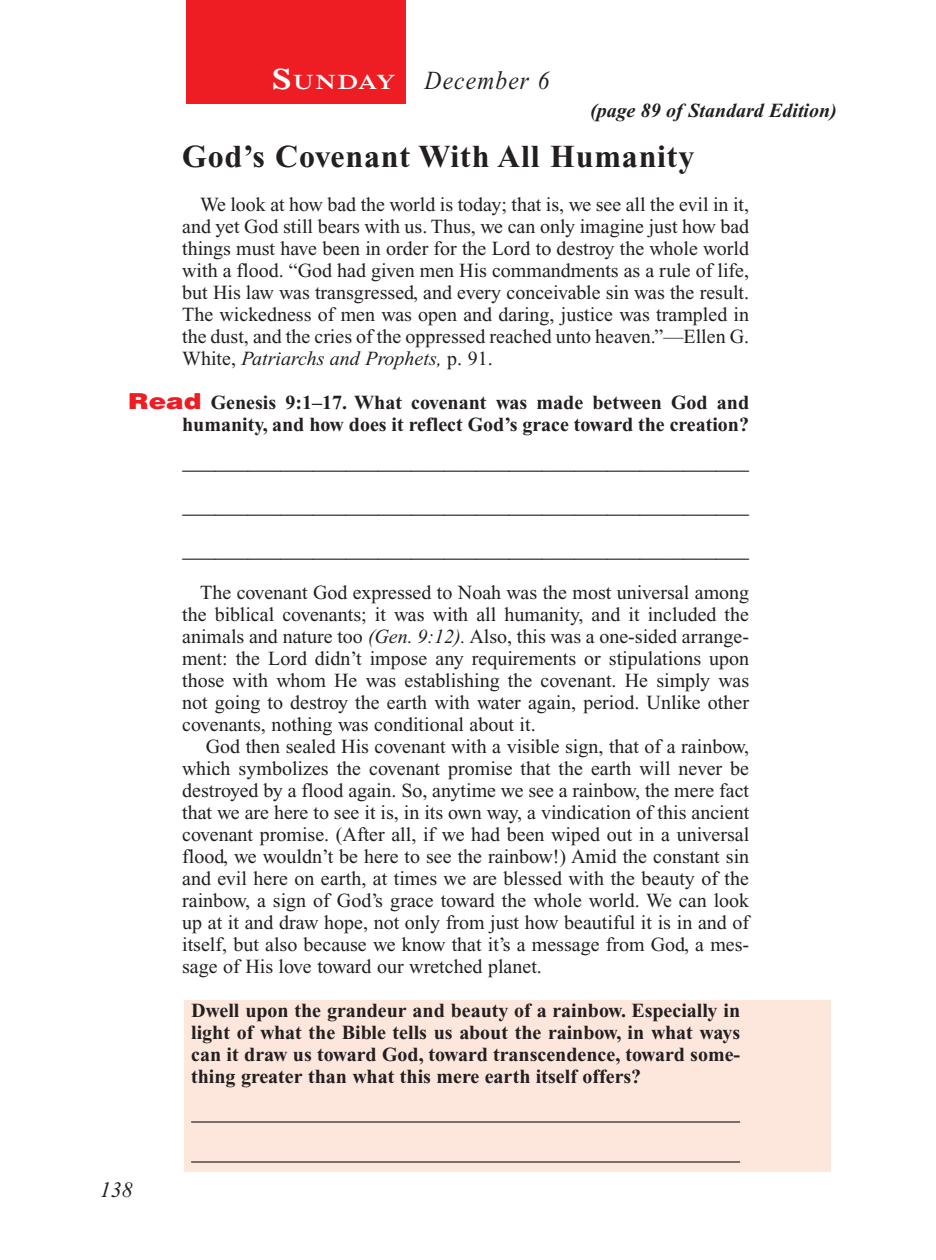
<style>
.page{position:relative;width:936px;height:1260px;background:#fff}
.page>*{position:absolute;margin:0;border:0;box-sizing:border-box;transform-origin:0 0}
.Head{font:700 32px "Times New Roman PS Std";letter-spacing:.025em;color:#231f20}
.Lesson_Dates{font:italic 26px "Times New Roman PS Std";letter-spacing:.05em;color:#231f20;scale:.9 1}
.Blank_Lines_SB{font:22px "Times New Roman PS Std";color:#231f20}
.Blank_Lines{font:22px "Times New Roman PS Std";color:#231f20}
.PageNumbers{font:italic 22px "Times New Roman PS Std";color:#231f20}
.Daily_Header{font:600 21px "Times NRMT Std";letter-spacing:.045em;color:#fff;scale:1.1 1}
.Body{font:20px/22px "Times New Roman PS Std";color:#231f20;text-align:justify}
.x-screened_box-text{font:700 20px/22px "Times New Roman PS Std";color:#231f20;text-align:justify}
.Question{font:700 20px/22px "Times New Roman PS Std";color:#231f20;text-align:right}
.Page_from_SE{font:italic 700 20px "Times New Roman PS Std";color:#231f20}
.s1{font-size:30px}
.s2{font-style:italic}
.s3{font-family:"Helvetica LT Std";font-weight:900;font-size:22px;color:#ee1d23}
</style>
<div class="page">
<div style="left:186px;top:0;width:220px;height:103px;background:#ee1d23"></div>
<div style="left:184px;top:1001px;width:646px;height:171px;background:#fde7dc"></div>
<hr style="left:191px;top:1121px;width:549px;height:2px;background:#231f20">
<hr style="left:191px;top:1161px;width:549px;height:2px;background:#231f20">
<p class="Daily_Header" style="left:272px;top:70px;width:114px"><span class="s1">S</span>UNDAY</p>
<p class="Lesson_Dates" style="left:425px;top:66px;width:140px">December 6</p>
<p class="Page_from_SE" style="left:590px;top:100px;width:248px">(page 89 of Standard Edition)</p>
<p class="Head" style="left:182px;top:138px;width:514px">God’s Covenant With All Humanity</p>
<p class="Body" style="left:182px;top:193px;width:569px;text-indent:18px">We look at how bad the world is today; that is, we see all the evil in it, and yet God still bears with us. Thus, we can only imagine just how bad things must have been in order for the Lord to destroy the whole world with a flood. “God had given men His commandments as a rule of life, but His law was transgressed, and every conceivable sin was the result.<br>The wickedness of men was open and daring, justice was trampled in the dust, and the cries of the oppressed reached unto heaven.”—Ellen G.<br>White, <span class="s2">Patriarchs and Prophets,</span> p. 91.</p>
<p class="Question" style="left:128px;top:391px;width:623px"><span class="s3">Read</span> Genesis 9:1–17. What covenant was made between God and humanity, and how does it reflect God’s grace toward the creation?</p>
<p class="Blank_Lines_SB" style="left:183px;top:449px;width:568px">____________________________________________________</p>
<p class="Blank_Lines" style="left:183px;top:493px;width:568px">____________________________________________________</p>
<p class="PageNumbers" style="left:100px;top:1178px;width:34px">138</p>
<p class="Blank_Lines_SB" style="left:183px;top:537px;width:568px">____________________________________________________</p>
<p class="Body" style="left:182px;top:581px;width:569px;text-indent:18px">The covenant God expressed to Noah was the most universal among the biblical covenants; it was with all humanity, and it included the animals and nature too <span class="s2">(Gen. 9:12).</span> Also, this was a one-sided arrange&shy;ment: the Lord didn’t impose any requirements or stipulations upon those with whom He was establishing the covenant. He simply was not going to destroy the earth with water again, period. Unlike other covenants, nothing was conditional about it.</p>
<p class="Body" style="left:182px;top:735px;width:569px;text-indent:24px">God then sealed His covenant with a visible sign, that of a rainbow, which symbolizes the covenant promise that the earth will never be destroyed by a flood again. So, anytime we see a rainbow, the mere fact that we are here to see it is, in its own way, a vindication of this ancient covenant promise. (After all, if we had been wiped out in a universal flood, we wouldn’t be here to see the rainbow!) Amid the constant sin and evil here on earth, at times we are blessed with the beauty of the rainbow, a sign of God’s grace toward the whole world. We can look up at it and draw hope, not only from just how beautiful it is in and of itself, but also because we know that it’s a message from God, a mes&shy;sage of His love toward our wretched planet.</p>
<p class="x-screened_box-text" style="left:191px;top:999px;width:551px">Dwell upon the grandeur and beauty of a rainbow. Especially in light of what the Bible tells us about the rainbow, in what ways can it draw us toward God, toward transcendence, toward some&shy;thing greater than what this mere earth itself offers?</p>
</div>
